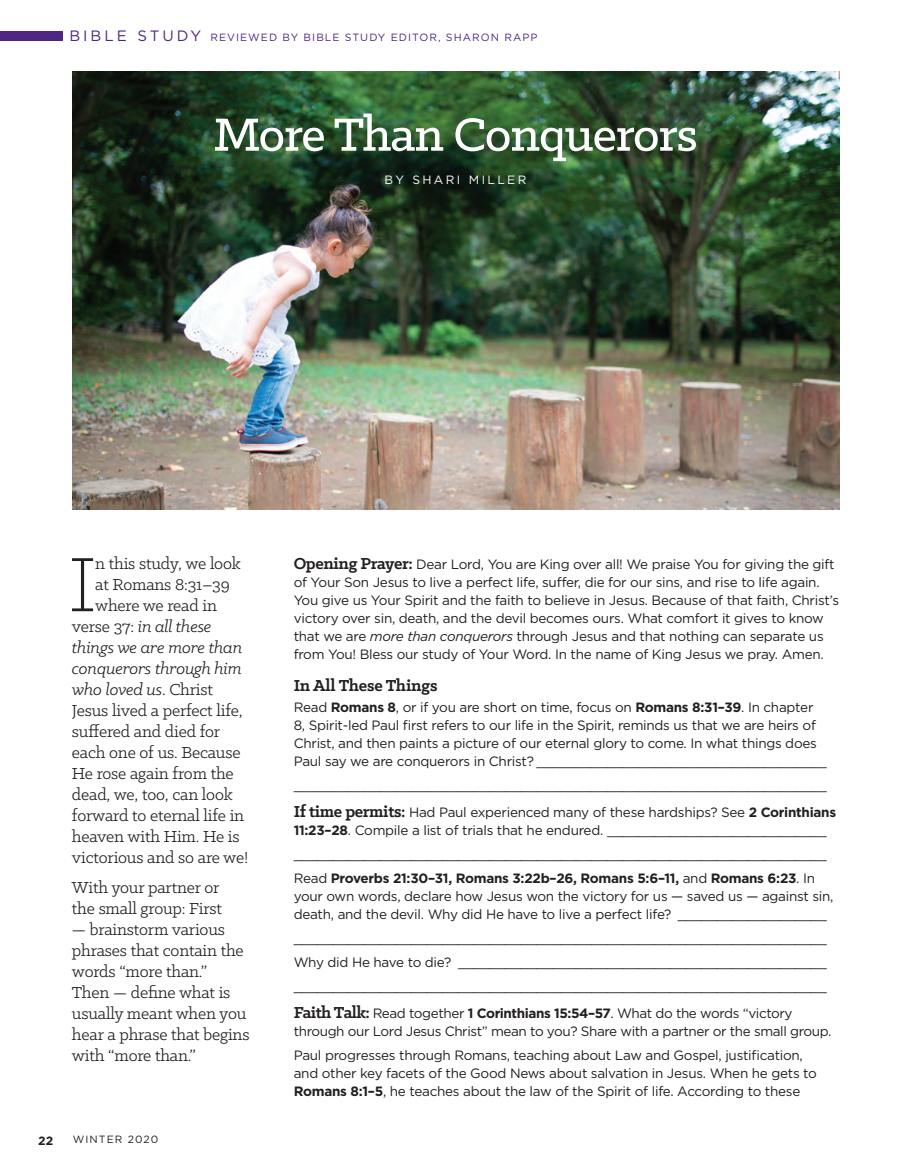
<style>
.page{position:relative;width:912px;height:1175px;background:#fff}
.page>*{position:absolute;margin:0;border:0;box-sizing:border-box;transform-origin:0 0}
.t1{font:300 87px "Klinic Slab";color:#231f20}
.t2{font:500 52.5px "Klinic Slab";letter-spacing:-.02em;color:#fff}
.t3{font:18px/21px "Klinic Slab";letter-spacing:-.01em;color:#231f20}
.t4{font:italic 18px "Klinic Slab";letter-spacing:-.01em;color:#231f20}
.t5{font:700 18px "Klinic Slab";letter-spacing:-.01em;color:#231f20}
.t6{font:13.5px/18px "Gotham";letter-spacing:-.02em;color:#231f20}
.t7{font:12px "Gotham";letter-spacing:.2em;color:#fff}
.t8{font:700 12px "Gotham";color:#231f20}
.t9{font:10.5px "Gotham";letter-spacing:.1em;color:#4e2582}
.t10{font:10.5px "Gotham";letter-spacing:.1em;color:#231f20}
.s1{font-size:15px}
.s2{font-style:normal}
.s3{font-family:"Klinic Slab";font-weight:700;font-size:18px}
.s4{font-style:italic}
.s5{font-weight:700}
</style>
<div class="page">
<img style="left:72px;top:71px;width:767px;height:438px">
<div style="left:0;top:31px;width:63px;height:10px;background:#4e2582"></div>
<p class="t9" style="left:69px;top:31px;width:469px"><span class="s1">BIBLE STUDY</span> REVIEWED BY BIBLE STUDY EDITOR, SHARON RAPP</p>
<h2 class="t2" style="left:213px;top:101px;width:486px">More Than Conquerors</h2>
<p class="t7" style="left:384px;top:172px;width:143px">BY SHARI MILLER</p>
<h1 class="t1" style="left:69px;top:530px;width:29px">I</h1>
<h3 class="t3" style="left:95px;top:552px;width:147px">n this study, we look</h3>
<h3 class="t3" style="left:95px;top:573px;width:136px">at Romans 8:31–39</h3>
<h3 class="t3" style="left:95px;top:594px;width:123px">where we read in</h3>
<h3 class="t4" style="left:72px;top:615px;width:141px"><span class="s2">verse 37:</span> in all these</h3>
<h3 class="t4" style="left:72px;top:636px;width:172px">things we are more than</h3>
<h3 class="t4" style="left:72px;top:657px;width:171px">conquerors through him</h3>
<h3 class="t4" style="left:72px;top:678px;width:142px">who loved us<span class="s2">. Christ</span></h3>
<h3 class="t3" style="left:72px;top:699px;width:172px">Jesus lived a perfect life,</h3>
<h3 class="t3" style="left:72px;top:720px;width:150px">suffered and died for</h3>
<h3 class="t3" style="left:72px;top:741px;width:170px">each one of us. Because</h3>
<h3 class="t3" style="left:72px;top:762px;width:163px">He rose again from the</h3>
<h3 class="t3" style="left:72px;top:783px;width:162px">dead, we, too, can look</h3>
<h3 class="t3" style="left:72px;top:804px;width:174px">forward to eternal life in</h3>
<h3 class="t3" style="left:72px;top:825px;width:169px">heaven with Him. He is</h3>
<h3 class="t3" style="left:72px;top:846px;width:178px">victorious and so are we!</h3>
<h3 class="t3" style="left:72px;top:876px;width:151px">With your partner or the small group: First</h3>
<h3 class="t3" style="left:72px;top:919px;width:179px">— brainstorm various phrases that contain the words “more than.”<br>Then — define what is usually meant when you hear a phrase that begins with “more than.”</h3>
<p class="t8" style="left:38px;top:1132px;width:16px">22</p>
<p class="t10" style="left:73px;top:1132px;width:87px">WINTER 2020</p>
<p class="t6" style="left:293px;top:555px;width:546px"><span class="s3">Opening Prayer:</span> Dear Lord, You are King over all! We praise You for giving the gift of Your Son Jesus to live a perfect life, suffer, die for our sins, and rise to life again.<br>You give us Your Spirit and the faith to believe in Jesus. Because of that faith, Christ’s victory over sin, death, and the devil becomes ours. What comfort it gives to know that we are <span class="s4">more than conquerors</span> through Jesus and that nothing can separate us from You! Bless our study of Your Word. In the name of King Jesus we pray. Amen.</p>
<h3 class="t5" style="left:293px;top:673px;width:145px">In All These Things</h3>
<p class="t6" style="left:293px;top:697px;width:534px">Read <span class="s5">Romans 8</span>, or if you are short on time, focus on <span class="s5">Romans 8:31–39</span>. In chapter 8, Spirit-led Paul first refers to our life in the Spirit, reminds us that we are heirs of Christ, and then paints a picture of our eternal glory to come. In what things does Paul say we are conquerors in Christ? _____________________________________</p>
<p class="t6" style="left:293px;top:771px;width:544px;line-height:27px">____________________________________________________________________<br><span class="s3">If time permits:</span> Had Paul experienced many of these hardships? See <span class="s5">2 Corinthians</span></p>
<p class="t6" style="left:293px;top:817px;width:534px;line-height:24px;text-align:justify"><span class="s5">11:23–28</span>. Compile a list of trials that he endured. ____________________________ ____________________________________________________________________ Read <span class="s5">Proverbs 21:30–31, Romans 3:22b–26, Romans 5:6–11,</span> and <span class="s5">Romans 6:23</span>. In</p>
<p class="t6" style="left:293px;top:886px;width:541px">your own words, declare how Jesus won the victory for us — saved us — against sin, death, and the devil. Why did He have to live a perfect life? ___________________</p>
<p class="t6" style="left:293px;top:925px;width:534px;line-height:24px;text-align:justify">____________________________________________________________________ Why did He have to die? _______________________________________________ ____________________________________________________________________</p>
<p class="t6" style="left:293px;top:1003px;width:539px"><span class="s3">Faith Talk:</span> Read together <span class="s5">1 Corinthians 15:54–57</span>. What do the words “victory through our Lord Jesus Christ” mean to you? Share with a partner or the small group.</p>
<p class="t6" style="left:293px;top:1045px;width:524px">Paul progresses through Romans, teaching about Law and Gospel, justification, and other key facets of the Good News about salvation in Jesus. When he gets to<br><span class="s5">Romans 8:1–5</span>, he teaches about the law of the Spirit of life. According to these</p>
</div>
